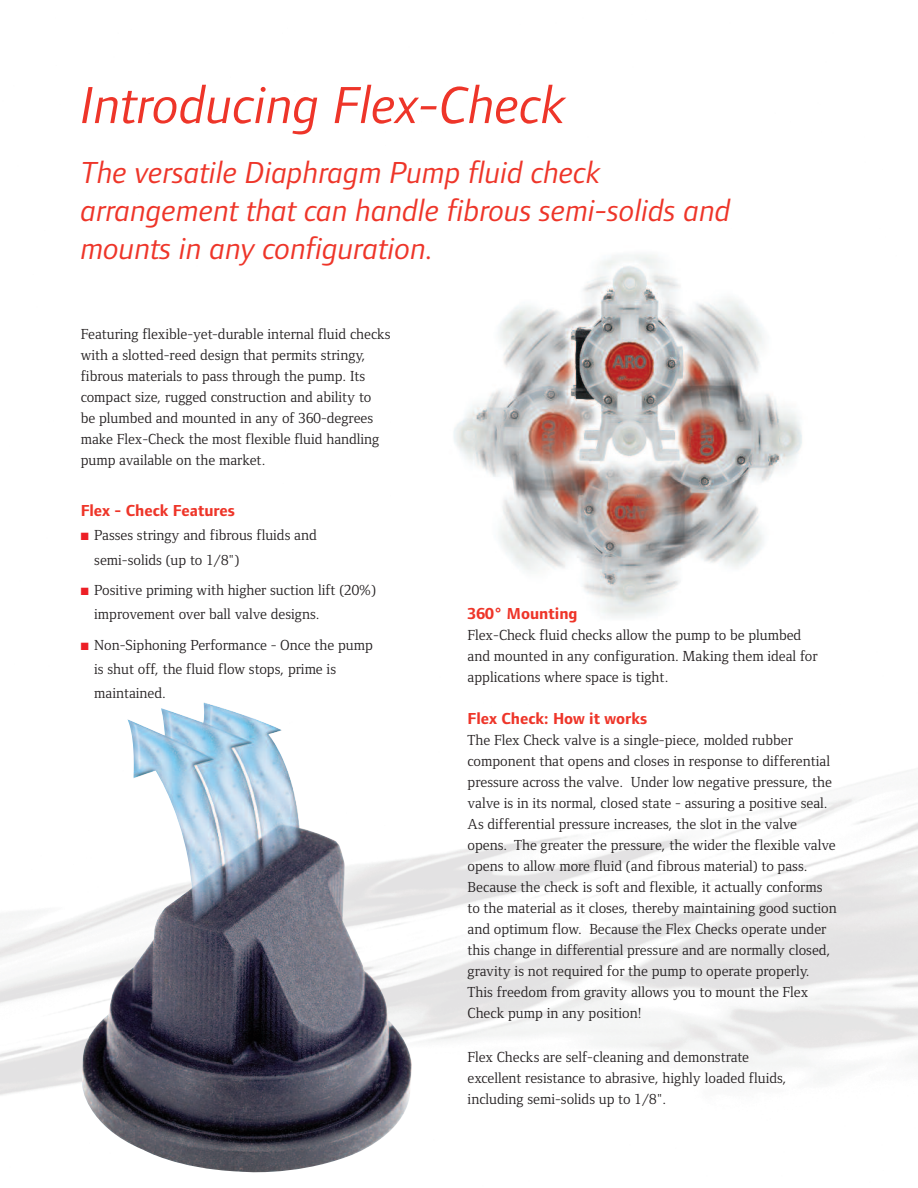
<style>
.page{position:relative;width:918px;height:1188px;background:#fff}
.page>*{position:absolute;margin:0;border:0;box-sizing:border-box;transform-origin:0 0}
.t1{font:italic 54px "Foundry Form Sans";color:#ee3529}
.t2{font:italic 31.5px/37.8px "Foundry Form Sans";color:#ee3529}
.t3{font:700 16.5px "Foundry Form Sans";color:#ee3529}
.t4{font:15px/21px "Foundry Form Serif";color:#231f20}
.s1{color:#ed1f26}
</style>
<div class="page">
<img style="left:453px;top:251px;width:350px;height:370px">
<img style="left:82px;top:702px;width:330px;height:471px">
<h1 class="t1" style="left:81px;top:73px;width:487px">Introducing Flex-Check</h1>
<h2 class="t2" style="left:81px;top:153px;width:652px">The versatile Diaphragm Pump fluid check arrangement that can handle fibrous semi-solids and mounts in any configuration.</h2>
<p class="t4" style="left:81px;top:323px;width:311px">Featuring flexible-yet-durable internal fluid checks with a slotted-reed design that permits stringy, fibrous materials to pass through the pump. Its compact size, rugged construction and ability to<br>be plumbed and mounted in any of 360-degrees make Flex-Check the most flexible fluid handling pump available on the market.</p>
<p class="t3" style="left:81px;top:504px;width:156px">Flex - Check Features</p>
<p class="t4" style="left:94px;top:522px;width:224px;line-height:24.8px;text-indent:-13px"><span class="s1">■</span> Passes stringy and fibrous fluids and semi-solids (up to 1/8")</p>
<p class="t4" style="left:94px;top:578px;width:283px;line-height:24px;text-indent:-13px"><span class="s1">■</span> Positive priming with higher suction lift (20%) improvement over ball valve designs.</p>
<p class="t4" style="left:94px;top:633px;width:280px;line-height:24px;text-indent:-13px"><span class="s1">■</span> Non-Siphoning Performance - Once the pump is shut off, the fluid flow stops, prime is maintained.</p>
<p class="t3" style="left:468px;top:607px;width:111px">360° Mounting</p>
<p class="t4" style="left:468px;top:625px;width:351px">Flex-Check fluid checks allow the pump to be plumbed and mounted in any configuration. Making them ideal for applications where space is tight.</p>
<p class="t3" style="left:468px;top:712px;width:181px">Flex Check: How it works</p>
<p class="t4" style="left:468px;top:730px;width:371px">The Flex Check valve is a single-piece, molded rubber component that opens and closes in response to differential pressure across the valve. Under low negative pressure, the valve is in its normal, closed state - assuring a positive seal.<br>As differential pressure increases, the slot in the valve opens. The greater the pressure, the wider the flexible valve opens to allow more fluid (and fibrous material) to pass.<br>Because the check is soft and flexible, it actually conforms to the material as it closes, thereby maintaining good suction and optimum flow. Because the Flex Checks operate under this change in differential pressure and are normally closed, gravity is not required for the pump to operate properly.<br>This freedom from gravity allows you to mount the Flex Check pump in any position!</p>
<p class="t4" style="left:468px;top:1046px;width:321px">Flex Checks are self-cleaning and demonstrate excellent resistance to abrasive, highly loaded fluids, including semi-solids up to 1/8".</p>
</div>
